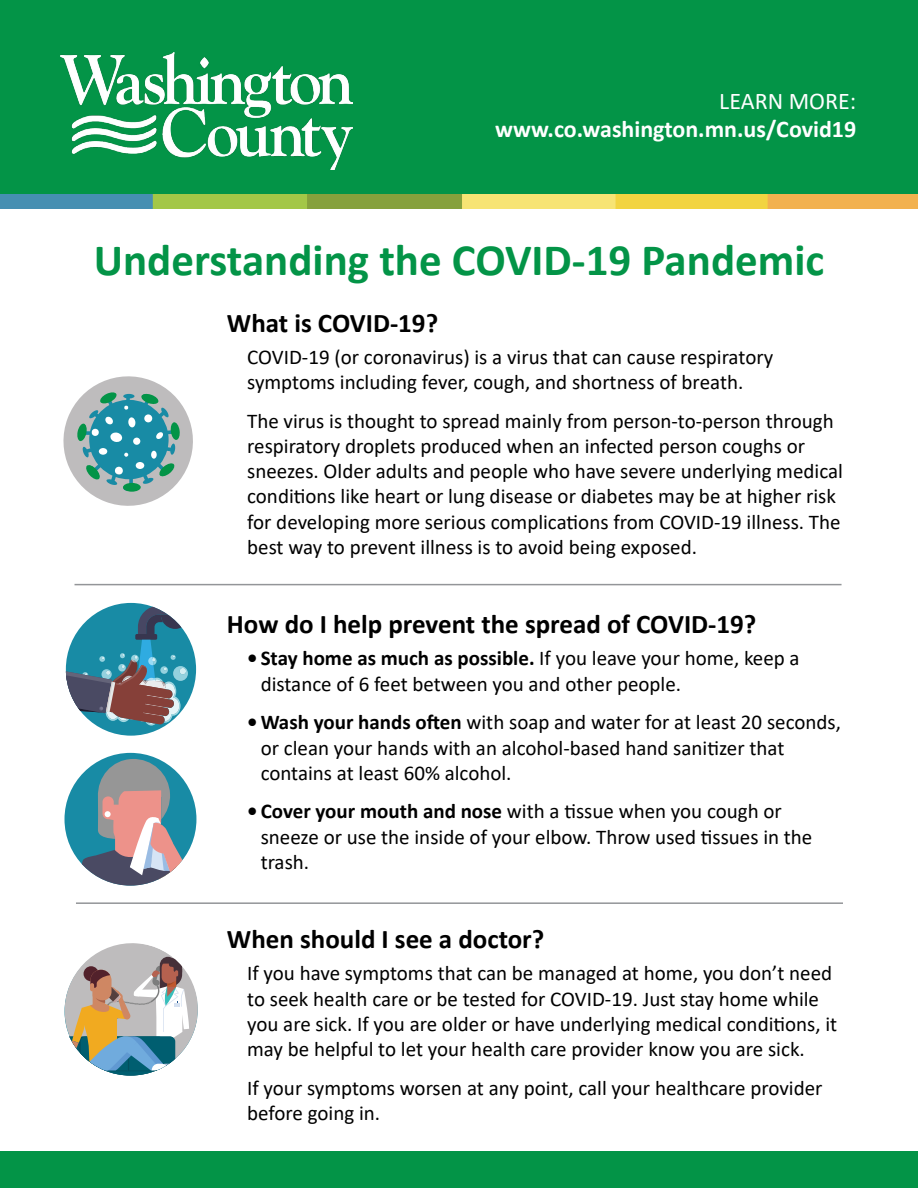
<style>
.page{position:relative;width:918px;height:1188px;background:#fff}
.page>*{position:absolute;margin:0;border:0;box-sizing:border-box;transform-origin:0 0}
.t1{font:700 45px "Calibri";color:#039447}
.t2{font:700 27px "Calibri";color:#000}
.t3{font:700 24px "Calibri";color:#fff}
.t4{font:24px "Calibri";color:#fff}
.t5{font:21px/25.2px "Calibri";color:#000}
.s1{font-weight:700}
</style>
<div class="page">
<div style="left:0;top:0;width:918px;height:197px;background:#039447"></div>
<img style="left:0;top:195px;width:918px;height:14px">
<hr style="left:75px;top:584px;width:767px;height:1px;background:#939598">
<img style="left:60px;top:53px;width:293px;height:117px">
<svg style="left:66px;top:603px;width:130px;height:133px"></svg>
<svg style="left:64px;top:943px;width:134px;height:133px"></svg>
<svg style="left:64px;top:753px;width:132px;height:133px"></svg>
<hr style="left:76px;top:902px;width:767px;height:2px;background:#939598">
<svg style="left:63px;top:376px;width:130px;height:130px"></svg>
<div style="left:123px;top:483px;width:18px;height:9px;background:#039447;border-radius:50%"></div>
<div style="left:0;top:1151px;width:918px;height:37px;background:#039447"></div>
<p class="t4" style="left:719px;top:84px;width:138px">LEARN MORE:</p>
<p class="t3" style="left:495px;top:112px;width:363px">www.co.washington.mn.us/Covid19</p>
<h1 class="t1" style="left:94px;top:229px;width:732px">Understanding the COVID-19 Pandemic</h1>
<p class="t2" style="left:227px;top:304px;width:213px">What is COVID-19?</p>
<p class="t5" style="left:247px;top:344px;width:528px">COVID-19 (or coronavirus) is a virus that can cause respiratory symptoms including fever, cough, and shortness of breath.</p>
<p class="t5" style="left:247px;top:408px;width:597px">The virus is thought to spread mainly from person-to-person through respiratory droplets produced when an infected person coughs or sneezes. Older adults and people who have severe underlying medical conditions like heart or lung disease or diabetes may be at higher risk for developing more serious complications from COVID-19 illness. The best way to prevent illness is to avoid being exposed.</p>
<p class="t2" style="left:227px;top:605px;width:531px">How do I help prevent the spread of COVID-19?</p>
<p class="t5" style="left:261px;top:645px;width:540px;text-indent:-14px"><span class="s1">• Stay home as much as possible.</span> If you leave your home, keep a distance of 6 feet between you and other people.</p>
<p class="t5" style="left:261px;top:709px;width:582px;text-indent:-14px"><span class="s1">•Wash your hands often</span> with soap and water for at least 20 seconds, or clean your hands with an alcohol-based hand sanitizer that contains at least 60% alcohol.</p>
<p class="t5" style="left:261px;top:798px;width:553px;text-indent:-14px"><span class="s1">• Cover your mouth and nose</span> with a tissue when you cough or sneeze or use the inside of your elbow. Throw used tissues in the trash.</p>
<p class="t2" style="left:227px;top:920px;width:319px">When should I see a doctor?</p>
<p class="t5" style="left:247px;top:960px;width:592px">If you have symptoms that can be managed at home, you don’t need to seek health care or be tested for COVID-19. Just stay home while you are sick. If you are older or have underlying medical conditions, it may be helpful to let your health care provider know you are sick.</p>
<p class="t5" style="left:247px;top:1075px;width:577px">If your symptoms worsen at any point, call your healthcare provider before going in.</p>
</div>
